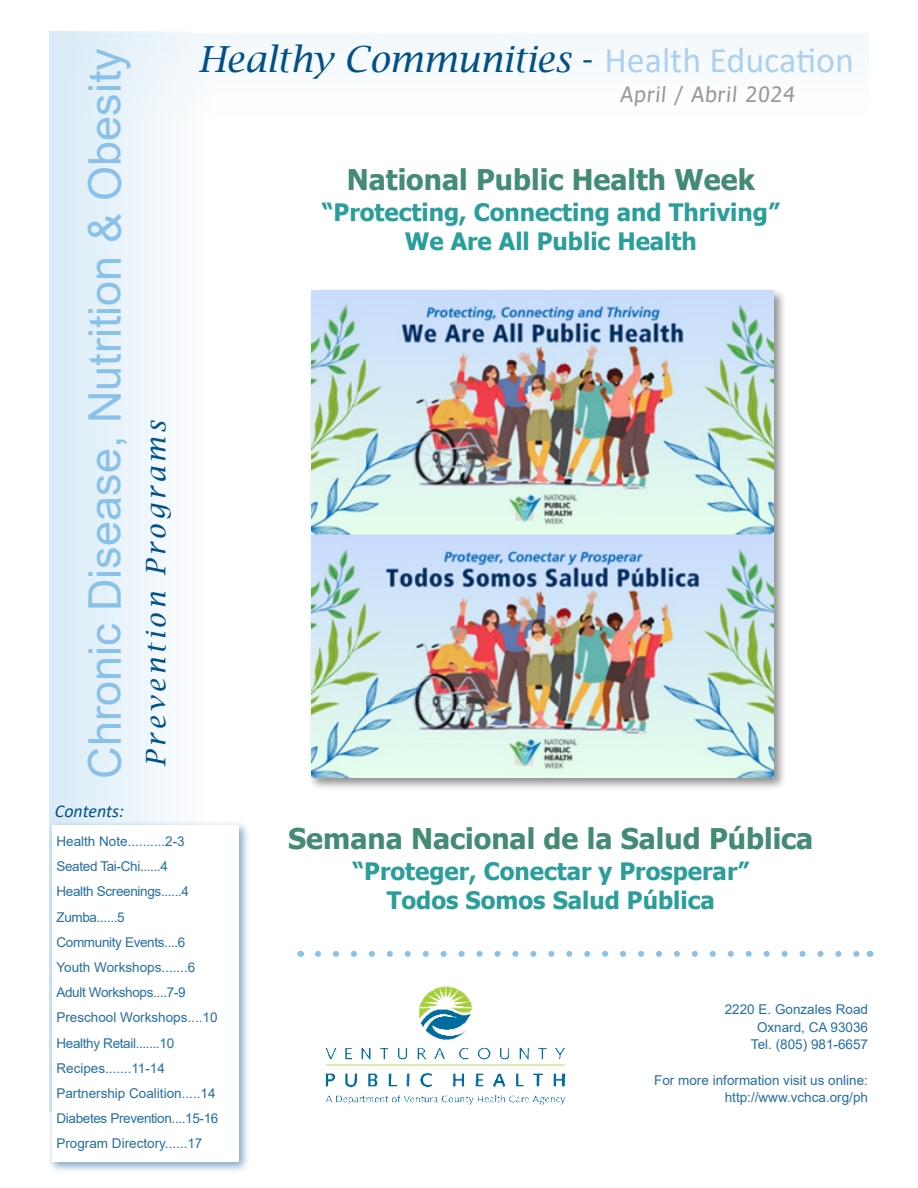
<style>
.page{position:relative;width:918px;height:1188px;background:#fff}
.page>*{position:absolute;margin:0;border:0;box-sizing:border-box;transform-origin:0 0}
.t1{font:45px "Arial";color:#89c1e9}
.t2{font:italic 36px "Lucida Bright";color:#005187}
.t3{font:700 28.5px "Tahoma";color:#438a77}
.t4{font:italic 27px "Lucida Bright";letter-spacing:.15em;color:#005187}
.t5{font:700 24px "Tahoma";color:#2a9e9a}
.t6{font:21px "Tahoma";color:#999}
.t7{font:italic 18px "Calibri";color:#005187}
.t8{font:13.5px "Arial";color:#256ea0}
.t9{font:13.5px "Arial";letter-spacing:-.025em;color:#256ea0}
.s1{font-style:normal}
.s2{font-family:"Calibri";font-style:normal;color:#acd1ee}
</style>
<div class="page">
<div style="left:60px;top:34px;width:808px;height:83px;background:#f2f8fc"></div>
<div style="left:49px;top:32px;width:162px;height:1080px;background:linear-gradient(to right,#d9ebf7,#fdfefe)"></div>
<img style="left:325px;top:986px;width:241px;height:119px">
<div style="left:47px;top:821px;width:203px;height:352px;background:#005187;opacity:.5"></div>
<div style="left:52px;top:826px;width:187px;height:336px;background:#fff"></div>
<svg style="left:318px;top:951px;width:542px;height:6px"></svg>
<div style="left:308px;top:288px;width:480px;height:503px;background:#231f20;opacity:.5"></div>
<img style="left:311px;top:291px;width:463px;height:486px">
<p class="t1" style="left:74px;top:779px;width:732px;rotate:-90deg">Chronic Disease, Nutrition &amp; Obesity</p>
<p class="t7" style="left:55px;top:798px;width:71px">Contents:</p>
<p class="t4" style="left:140px;top:767px;width:348px;rotate:-90deg">Prevention Programs</p>
<p class="t2" style="left:198px;top:39px;width:657px">Healthy Communities <span class="s1">-</span> <span class="s2">Health Education</span></p>
<p class="t6" style="left:620px;top:80px;width:178px">April / Abril 2024</p>
<p class="t3" style="left:347px;top:159px;width:410px">National Public Health Week</p>
<p class="t5" style="left:322px;top:196px;width:459px">“Protecting, Connecting and Thriving”</p>
<p class="t5" style="left:405px;top:224px;width:294px">We Are All Public Health</p>
<p class="t8" style="left:56px;top:832px;width:130px">Health Note..........2-3</p>
<p class="t9" style="left:56px;top:857px;width:113px">Seated Tai-Chi......4</p>
<p class="t9" style="left:56px;top:882px;width:134px">Health Screenings......4</p>
<p class="t8" style="left:56px;top:908px;width:70px">Zumba......5</p>
<p class="t9" style="left:56px;top:933px;width:131px">Community Events....6</p>
<p class="t8" style="left:56px;top:958px;width:140px">Youth Workshops.......6</p>
<p class="t9" style="left:56px;top:983px;width:131px">Adult Workshops....7-9</p>
<p class="t8" style="left:56px;top:1008px;width:163px">Preschool Workshops....10</p>
<p class="t9" style="left:56px;top:1034px;width:119px">Healthy Retail.......10</p>
<p class="t8" style="left:56px;top:1059px;width:110px">Recipes.......11-14</p>
<p class="t8" style="left:56px;top:1084px;width:161px">Partnership Coalition.....14</p>
<p class="t9" style="left:56px;top:1109px;width:163px">Diabetes Prevention....15-16</p>
<p class="t8" style="left:56px;top:1134px;width:148px">Program Directory......17</p>
<p class="t3" style="left:288px;top:818px;width:527px">Semana Nacional de la Salud Pública</p>
<p class="t5" style="left:353px;top:855px;width:398px">“Proteger, Conectar y Prosperar”</p>
<p class="t5" style="left:387px;top:883px;width:330px">Todos Somos Salud Pública</p>
<p class="t8" style="left:725px;top:1000px;width:145px">2220 E. Gonzales Road</p>
<p class="t8" style="left:757px;top:1017px;width:113px">Oxnard, CA 93036</p>
<p class="t8" style="left:751px;top:1035px;width:119px">Tel. (805) 981-6657</p>
<p class="t8" style="left:654px;top:1071px;width:215px">For more information visit us online:</p>
<p class="t8" style="left:725px;top:1088px;width:145px">http://www.vchca.org/ph</p>
</div>
